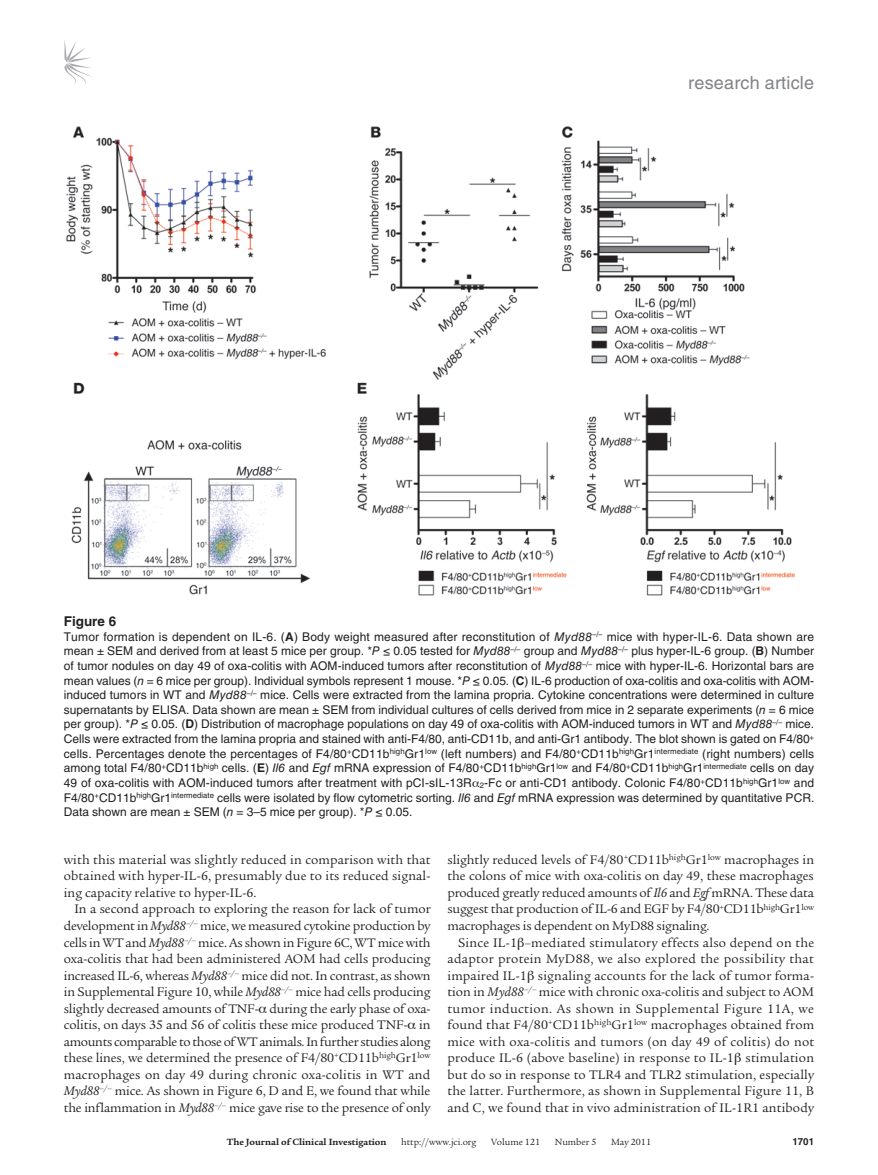
<style>
.page{position:relative;width:878px;height:1175px;background:#fff}
.page>*{position:absolute;margin:0;border:0;box-sizing:border-box;transform-origin:0 0}
.t1{font:18px "Helvetica LT Std";letter-spacing:.01em;color:#808285}
.t2{font:13.5px/16.5px "Legacy Serif Std";letter-spacing:-.005em;color:#231f20;text-align:justify}
.t3{font:700 13.5px "Helvetica LT Std";color:#231f20}
.t4{font:12px/14.5px "Helvetica LT Std";color:#231f20;text-align:justify}
.t5{font:9.75px "Legacy Serif Std";color:#231f20}
.t6{font:700 9.75px "Legacy Serif Std";color:#231f20}
.t7{font:700 9.75px "Helvetica LT Std";color:#231f20}
.s1{font-weight:700}
.s2{font-style:italic}
</style>
<div class="page">
<svg style="left:64px;top:40px;width:27px;height:45px"></svg>
<img style="left:66px;top:126px;width:729px;height:470px">
<h1 class="t1" style="left:688px;top:73px;width:127px">research article</h1>
<p class="t3" style="left:64px;top:613px;width:54px">Figure 6</p>
<p class="t4" style="left:64px;top:629px;width:752px">Tumor formation is dependent on IL-6. (<span class="s1">A</span>) Body weight measured after reconstitution of <span class="s2">Myd88</span><sup>–/–</sup> mice with hyper-IL-6. Data shown are mean ± SEM and derived from at least 5 mice per group. *<span class="s2">P</span> ≤ 0.05 tested for <span class="s2">Myd88</span><sup>–/–</sup> group and <span class="s2">Myd88</span><sup>–/–</sup> plus hyper-IL-6 group. (<span class="s1">B</span>) Number of tumor nodules on day 49 of oxa-colitis with AOM-induced tumors after reconstitution of <span class="s2">Myd88</span><sup>–/–</sup> mice with hyper-IL-6. Horizontal bars are mean values (<span class="s2">n</span> = 6 mice per group). Individual symbols represent 1 mouse. *<span class="s2">P</span> ≤ 0.05. (<span class="s1">C</span>) IL-6 production of oxa-colitis and oxa-colitis with AOM&shy;induced tumors in WT and <span class="s2">Myd88</span><sup>–/–</sup> mice. Cells were extracted from the lamina propria. Cytokine concentrations were determined in culture supernatants by ELISA. Data shown are mean ± SEM from individual cultures of cells derived from mice in 2 separate experiments (<span class="s2">n</span> = 6 mice per group). *<span class="s2">P</span> ≤ 0.05. (<span class="s1">D</span>) Distribution of macrophage populations on day 49 of oxa-colitis with AOM-induced tumors in WT and <span class="s2">Myd88</span><sup>–/–</sup> mice.<br>Cells were extracted from the lamina propria and stained with anti-F4/80, anti-CD11b, and anti-Gr1 antibody. The blot shown is gated on F4/80<sup>+ </sup>cells. Percentages denote the percentages of F4/80<sup>+</sup>CD11b<sup>high</sup>Gr1<sup>low</sup> (left numbers) and F4/80<sup>+</sup>CD11b<sup>high</sup>Gr1<sup>intermediate</sup> (right numbers) cells among total F4/80<sup>+</sup>CD11b<sup>high</sup> cells. (<span class="s1">E</span>) <span class="s2">Il6</span> and <span class="s2">Egf</span> mRNA expression of F4/80<sup>+</sup>CD11b<sup>high</sup>Gr1<sup>low</sup> and F4/80<sup>+</sup>CD11b<sup>high</sup>Gr1<sup>intermediate</sup> cells on day 49 of oxa-colitis with AOM-induced tumors after treatment with pCI-sIL-13R <sub>2</sub>-Fc or anti-CD1 antibody. Colonic F4/80<sup>+</sup>CD11b<sup>high</sup>Gr1<sup>low</sup> and F4/80<sup>+</sup>CD11b<sup>high</sup>Gr1<sup>intermediate</sup> cells were isolated by flow cytometric sorting. <span class="s2">Il6</span> and <span class="s2">Egf</span> mRNA expression was determined by quantitative PCR.<br>Data shown are mean ± SEM (<span class="s2">n</span> = 3–5 mice per group). *<span class="s2">P</span> ≤ 0.05.</p>
<p class="t2" style="left:64px;top:851px;width:368px">with this material was slightly reduced in comparison with that obtained with hyper-IL-6, presumably due to its reduced signal&shy;ing capacity relative to hyper-IL-6.</p>
<p class="t2" style="left:64px;top:901px;width:368px;text-indent:11px">In a second approach to exploring the reason for lack of tumor development in <span class="s2">Myd88</span><sup>–/–</sup> mice, we measured cytokine production by cells in WT and <span class="s2">Myd88</span><sup>–/–</sup> mice. As shown in Figure 6C, WT mice with oxa-colitis that had been administered AOM had cells producing increased IL-6, whereas <span class="s2">Myd88</span><sup>–/–</sup> mice did not. In contrast, as shown in Supplemental Figure 10, while <span class="s2">Myd88</span><sup>–/–</sup> mice had cells producing slightly decreased amounts of TNF- during the early phase of oxa&shy;colitis, on days 35 and 56 of colitis these mice produced TNF- in amounts comparable to those of WT animals. In further studies along these lines, we determined the presence of F4/80<sup>+</sup>CD11b<sup>high</sup>Gr1<sup>low </sup>macrophages on day 49 during chronic oxa-colitis in WT and <span class="s2">Myd88</span><sup>–/–</sup> mice. As shown in Figure 6, D and E, we found that while the inflammation in <span class="s2">Myd88</span><sup>–/–</sup> mice gave rise to the presence of only</p>
<p class="t2" style="left:447px;top:851px;width:368px">slightly reduced levels of F4/80<sup>+</sup>CD11b<sup>high</sup>Gr1<sup>low</sup> macrophages in the colons of mice with oxa-colitis on day 49, these macrophages produced greatly reduced amounts of <span class="s2">Il6</span> and <span class="s2">Egf</span> mRNA. These data suggest that production of IL-6 and EGF by F4/80<sup>+</sup>CD11b<sup>high</sup>Gr1<sup>low </sup>macrophages is dependent on MyD88 signaling.</p>
<p class="t2" style="left:447px;top:934px;width:368px;text-indent:11px">Since IL-1 –mediated stimulatory effects also depend on the adaptor protein MyD88, we also explored the possibility that impaired IL-1 signaling accounts for the lack of tumor forma&shy;tion in <span class="s2">Myd88</span><sup>–/–</sup> mice with chronic oxa-colitis and subject to AOM tumor induction. As shown in Supplemental Figure 11A, we found that F4/80<sup>+</sup>CD11b<sup>high</sup>Gr1<sup>low</sup> macrophages obtained from mice with oxa-colitis and tumors (on day 49 of colitis) do not produce IL-6 (above baseline) in response to IL-1 stimulation but do so in response to TLR4 and TLR2 stimulation, especially the latter. Furthermore, as shown in Supplemental Figure 11, B and C, we found that in vivo administration of IL-1R1 antibody</p>
<p class="t6" style="left:227px;top:1135px;width:161px">The Journal of Clinical Investigation</p>
<p class="t5" style="left:401px;top:1136px;width:77px">http://www.jci.org</p>
<p class="t5" style="left:491px;top:1136px;width:50px">Volume 121</p>
<p class="t5" style="left:555px;top:1136px;width:43px">Number 5</p>
<p class="t5" style="left:611px;top:1136px;width:41px">May 2011</p>
<p class="t7" style="left:792px;top:1135px;width:23px">1701</p>
</div>
